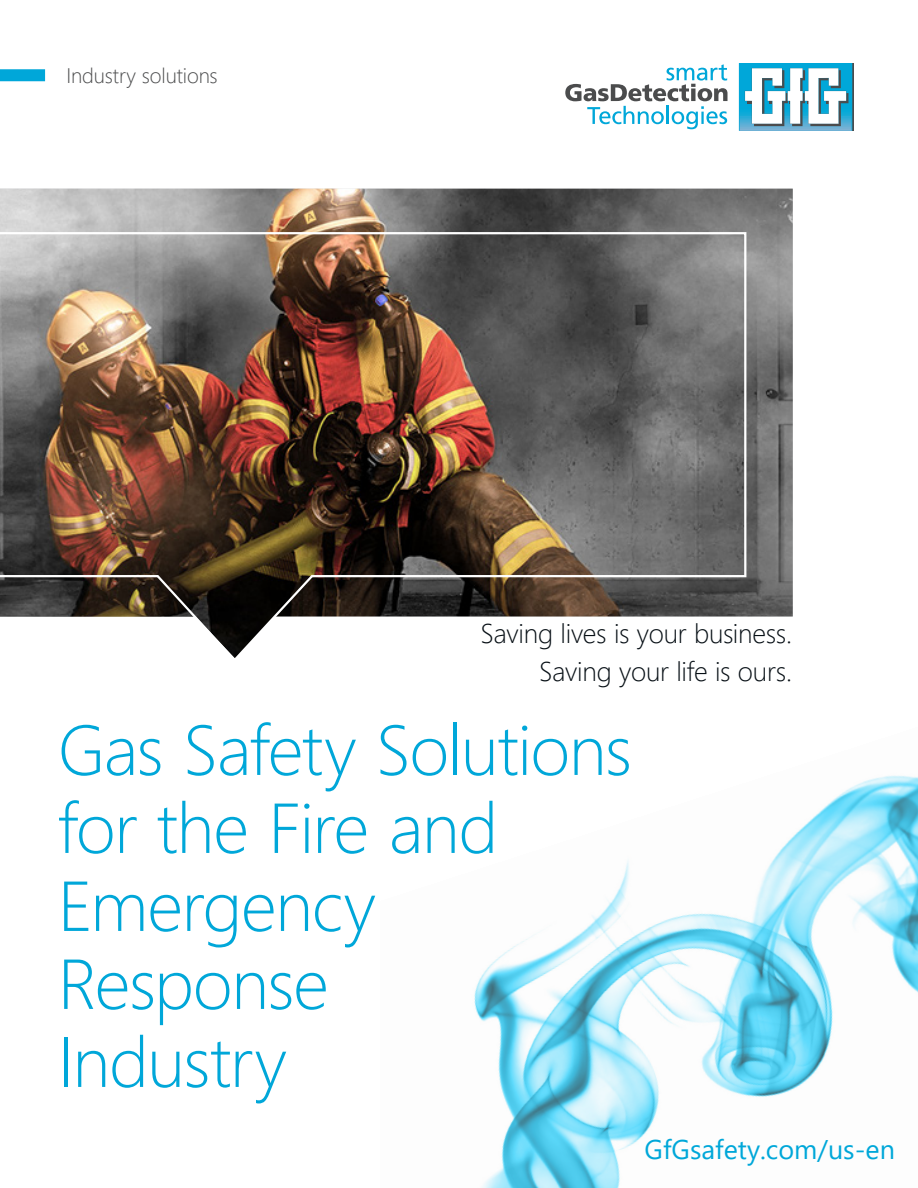
<style>
.page{position:relative;width:918px;height:1188px;background:#fff}
.page>*{position:absolute;margin:0;border:0;box-sizing:border-box;transform-origin:0 0}
.t1{font:300 70.5px/78px "Segoe UI";letter-spacing:-.02em;color:#00a7d9}
.t2{font:300 27px "Segoe UI";letter-spacing:-.01em;color:#070f15}
.t3{font:27px "Segoe UI";color:#00a7d9}
.t4{font:300 21px "Segoe UI";letter-spacing:-.005em;color:#4b4c4d}
</style>
<div class="page">
<img style="left:474px;top:775px;width:444px;height:413px">
<hr style="left:852px;top:63px;width:2px;height:68px;background:#4b4c4d">
<svg style="left:739px;top:63px;width:113px;height:68px"></svg>
<svg style="left:565px;top:64px;width:163px;height:65px"></svg>
<img style="left:0;top:189px;width:793px;height:428px">
<img style="left:0;top:231px;width:748px;height:427px">
<div style="left:0;top:69px;width:45px;height:12px;background:#00a7d9"></div>
<p class="t4" style="left:66px;top:56px;width:153px">Industry solutions</p>
<p class="t2" style="left:480px;top:608px;width:313px">Saving lives is your business.</p>
<p class="t2" style="left:539px;top:646px;width:255px">Saving your life is ours.</p>
<p class="t1" style="left:58px;top:704px;width:576px">Gas Safety Solutions</p>
<p class="t1" style="left:58px;top:782px;width:442px">for the Fire and</p>
<p class="t1" style="left:58px;top:860px;width:319px">Emergency<br>Response</p>
<p class="t1" style="left:58px;top:1016px;width:230px">Industry</p>
<p class="t3" style="left:645px;top:1124px;width:252px">GfGsafety.com/us-en</p>
</div>
